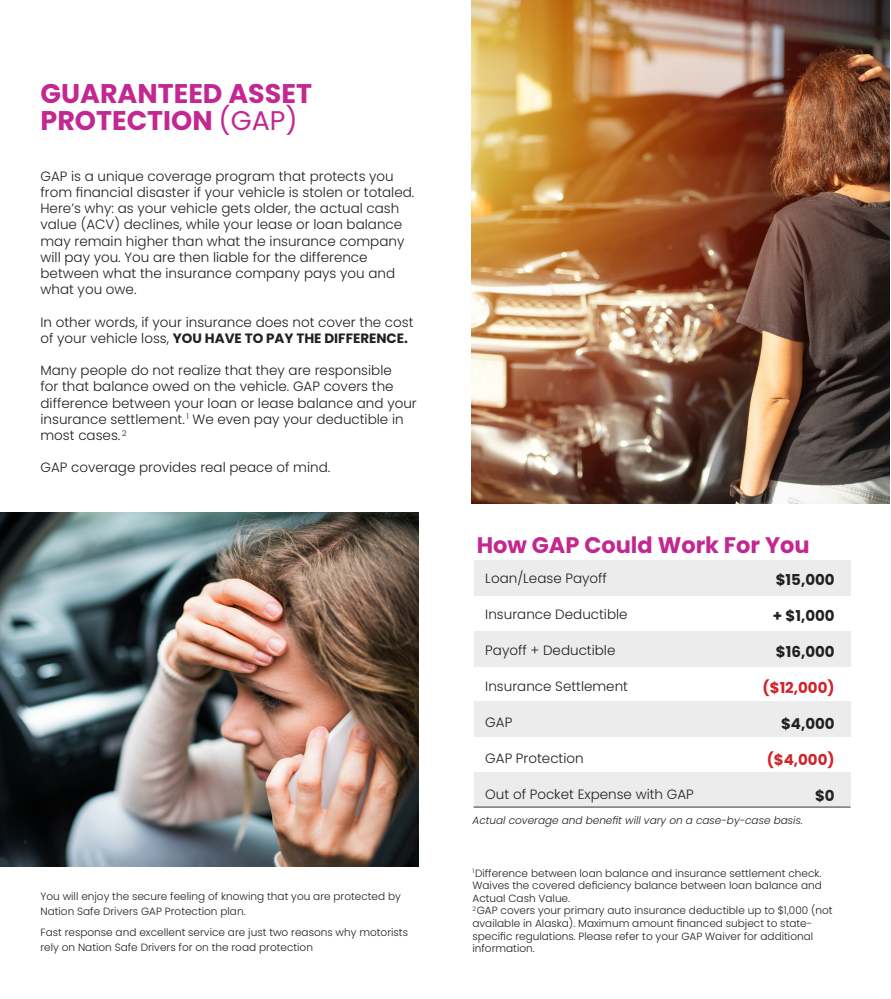
<style>
.page{position:relative;width:891px;height:999px;background:#fff}
.page>*{position:absolute;margin:0;border:0;box-sizing:border-box;transform-origin:0 0}
.t1{font:700 27px/27px "Poppins";color:#c32791}
.t2{font:700 22.5px "Poppins";color:#c32791}
.t3{font:700 15px "Poppins";color:#231f20}
.t4{font:700 15px "Poppins";color:#d1232a}
.t5{font:300 13.5px/16.2px "Poppins";color:#231f20}
.t6{font:300 10.5px/12.6px "Poppins";color:#231f20}
.t7{font:italic 300 10.5px "Poppins";color:#231f20}
.s1{font-weight:400}
.s2{font-weight:700}
</style>
<div class="page">
<img style="left:0;top:512px;width:418px;height:355px">
<div style="left:474px;top:560px;width:376px;height:36px;background:#ececec"></div>
<div style="left:474px;top:631px;width:376px;height:35px;background:#ececec"></div>
<div style="left:474px;top:702px;width:376px;height:35px;background:#ececec"></div>
<div style="left:474px;top:772px;width:376px;height:36px;background:#ececec"></div>
<img style="left:471px;top:0;width:419px;height:504px">
<p class="t1" style="left:40px;top:80px;width:273px">GUARANTEED ASSET<br>PROTECTION <span class="s1">(GAP)</span></p>
<p class="t5" style="left:40px;top:168px;width:375px">GAP is a unique coverage program that protects you from financial disaster if your vehicle is stolen or totaled.<br>Here’s why: as your vehicle gets older, the actual cash value (ACV) declines, while your lease or loan balance may remain higher than what the insurance company will pay you. You are then liable for the difference between what the insurance company pays you and what you owe.</p>
<p class="t5" style="left:40px;top:314px;width:375px">In other words, if your insurance does not cover the cost of your vehicle loss, <span class="s2">YOU HAVE TO PAY THE DIFFERENCE.</span></p>
<p class="t5" style="left:40px;top:362px;width:378px">Many people do not realize that they are responsible<br>for that balance owed on the vehicle. GAP covers the difference between your loan or lease balance and your insurance settlement. <sup>1</sup> We even pay your deductible in most cases. <sup>2</sup></p>
<p class="t5" style="left:40px;top:460px;width:291px">GAP coverage provides real peace of mind.</p>
<p class="t6" style="left:40px;top:889px;width:362px;line-height:15px">You will enjoy the secure feeling of knowing that you are protected by<br>Nation Safe Drivers GAP Protection plan.</p>
<p class="t6" style="left:40px;top:925px;width:369px;line-height:15px">Fast response and excellent service are just two reasons why motorists rely on Nation Safe Drivers for on the road protection</p>
<p class="t2" style="left:477px;top:532px;width:334px">How GAP Could Work For You</p>
<p class="t5" style="left:485px;top:571px;width:123px">Loan/Lease Payoff</p>
<p class="t5" style="left:485px;top:607px;width:144px">Insurance Deductible</p>
<p class="t5" style="left:485px;top:643px;width:132px">Payoff + Deductible</p>
<p class="t5" style="left:485px;top:679px;width:144px">Insurance Settlement</p>
<p class="t5" style="left:485px;top:715px;width:28px">GAP</p>
<p class="t5" style="left:485px;top:751px;width:100px">GAP Protection</p>
<p class="t5" style="left:485px;top:787px;width:210px">Out of Pocket Expense with GAP</p>
<p class="t3" style="left:776px;top:571px;width:60px">$15,000</p>
<p class="t3" style="left:773px;top:607px;width:63px">+ $1,000</p>
<p class="t3" style="left:776px;top:643px;width:60px">$16,000</p>
<p class="t4" style="left:763px;top:679px;width:74px">($12,000)</p>
<p class="t3" style="left:781px;top:715px;width:55px">$4,000</p>
<p class="t4" style="left:767px;top:751px;width:69px">($4,000)</p>
<p class="t3" style="left:815px;top:787px;width:21px">$0</p>
<p class="t7" style="left:472px;top:814px;width:332px">Actual coverage and benefit will vary on a case-by-case basis.</p>
<p class="t6" style="left:472px;top:867px;width:351px;text-align:justify"><sup>1</sup>Difference between loan balance and insurance settlement check.<br>Waives the covered deficiency balance between loan balance and Actual Cash Value.</p>
<p class="t6" style="left:472px;top:904px;width:362px"><sup>2</sup>GAP covers your primary auto insurance deductible up to $1,000 (not available in Alaska). Maximum amount financed subject to state&shy;specific regulations. Please refer to your GAP Waiver for additional information.</p>
</div>
